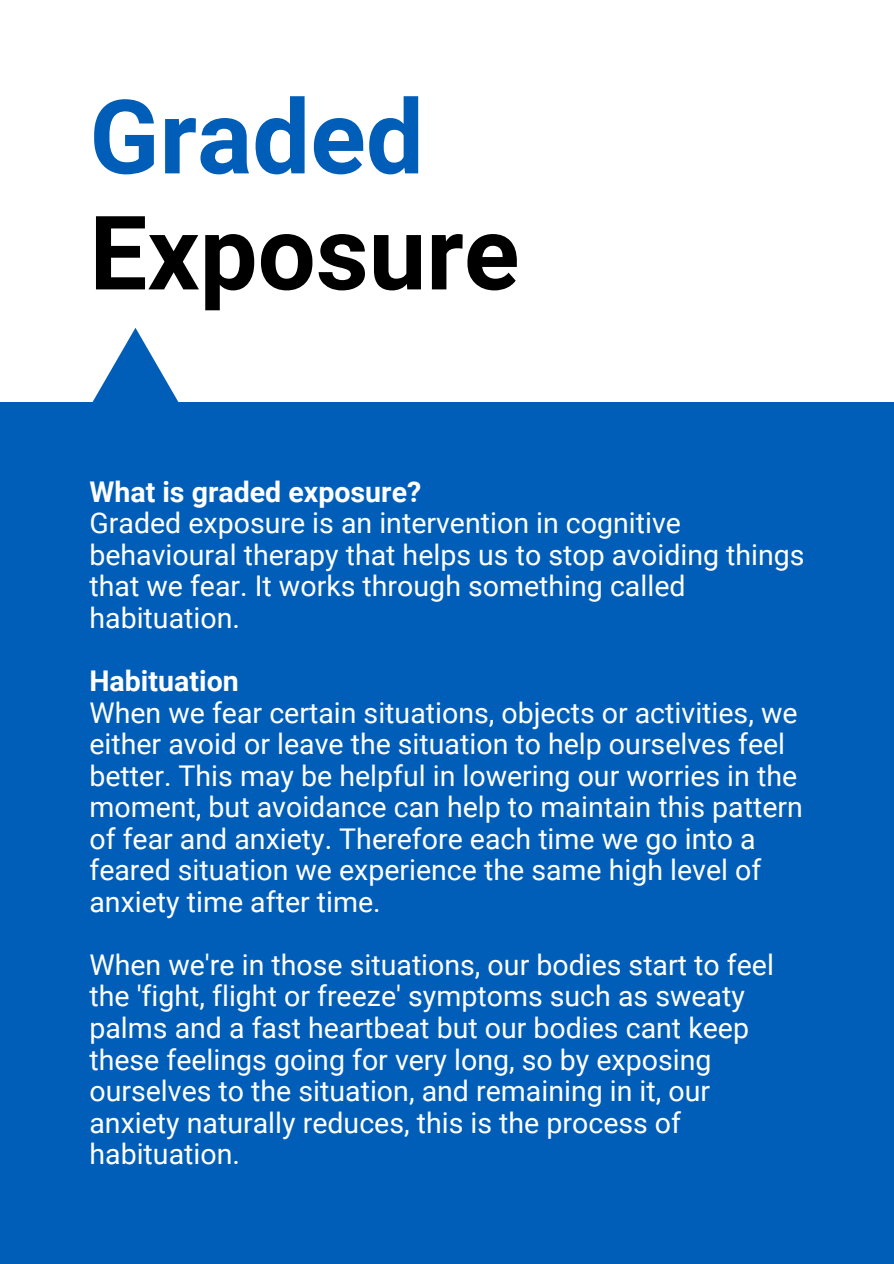
<style>
.page{position:relative;width:894px;height:1264px;background:#fff}
.page>*{position:absolute;margin:0;border:0;box-sizing:border-box;transform-origin:0 0}
.t1{font:700 102.9px "Roboto";color:#000}
.t2{font:700 102.9px "Roboto";color:#005eb8}
.t3{font:28.5px/31.5px "Roboto";color:#fff}
.t4{font:700 28.5px "Roboto";color:#fff}
</style>
<div class="page">
<svg style="left:92px;top:328px;width:87px;height:74px"></svg>
<div style="left:0;top:402px;width:893px;height:861px;background:#005eb8"></div>
<p class="t2" style="left:89px;top:78px;width:336px">Graded</p>
<p class="t1" style="left:89px;top:194px;width:431px">Exposure</p>
<p class="t4" style="left:89px;top:475px;width:333px">What is graded exposure?</p>
<p class="t3" style="left:89px;top:508px;width:716px">Graded exposure is an intervention in cognitive behavioural therapy that helps us to stop avoiding things that we fear. It works through something called habituation.</p>
<p class="t4" style="left:89px;top:664px;width:151px">Habituation</p>
<p class="t3" style="left:89px;top:697px;width:714px">When we fear certain situations, objects or activities, we either avoid or leave the situation to help ourselves feel better. This may be helpful in lowering our worries in the moment, but avoidance can help to maintain this pattern of fear and anxiety. Therefore each time we go into a feared situation we experience the same high level of anxiety time after time.</p>
<p class="t3" style="left:89px;top:949px;width:685px">When we're in those situations, our bodies start to feel the 'fight, flight or freeze' symptoms such as sweaty palms and a fast heartbeat but our bodies cant keep these feelings going for very long, so by exposing ourselves to the situation, and remaining in it, our anxiety naturally reduces, this is the process of habituation.</p>
</div>
